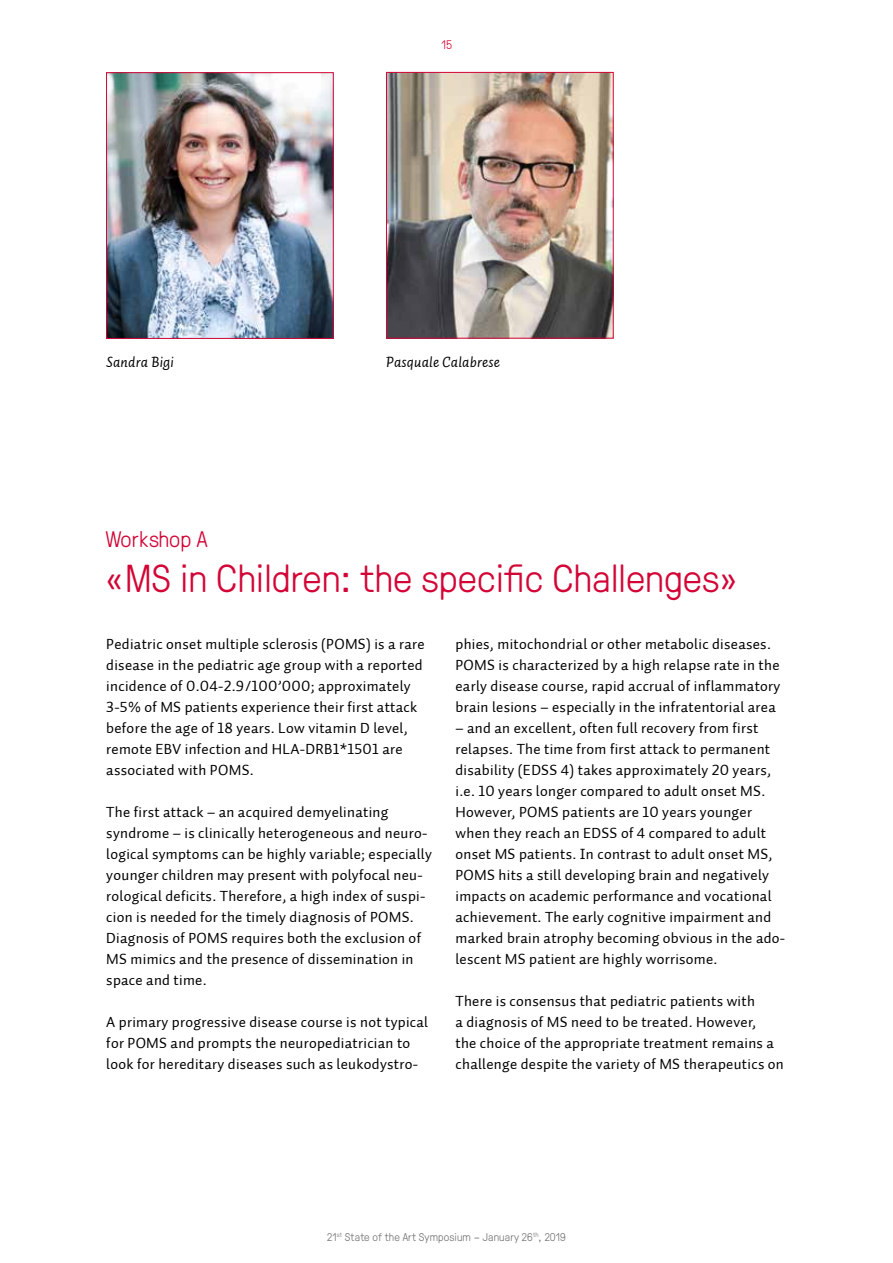
<style>
.page{position:relative;width:893px;height:1263px;background:#fff}
.page>*{position:absolute;margin:0;border:0;box-sizing:border-box;transform-origin:0 0}
.t1{font:300 39px "GT Pressura";color:#d30536}
.t2{font:300 22.5px "GT Pressura";color:#d30536}
.t3{font:15px/21px "Auto 2 Regular LF";letter-spacing:.02em;color:#000}
.t4{font:15px "Auto 2 Italic LF";letter-spacing:.01em;color:#000}
.t5{font:300 12.3px "GT Pressura";color:#d30536}
.t6{font:300 11.25px "GT Pressura";letter-spacing:.01em;color:#747373}
</style>
<div class="page">
<img style="left:108px;top:74px;width:224px;height:263px">
<div style="left:106px;top:72px;width:228px;height:267px;border:1px solid #d30536"></div>
<img style="left:388px;top:74px;width:224px;height:263px">
<div style="left:386px;top:72px;width:228px;height:267px;border:1px solid #d30536"></div>
<p class="t5" style="left:442px;top:36px;width:12px">15</p>
<p class="t4" style="left:106px;top:353px;width:69px">Sandra Bigi</p>
<p class="t4" style="left:386px;top:353px;width:115px">Pasquale Calabrese</p>
<h2 class="t2" style="left:106px;top:523px;width:103px">Workshop A</h2>
<h1 class="t1" style="left:106px;top:550px;width:634px">«MS in Children: the specific Challenges»</h1>
<p class="t3" style="left:106px;top:633px;width:320px">Pediatric onset multiple sclerosis (POMS) is a rare disease in the pediatric age group with a reported incidence of 0.04-2.9/100’000; approximately 3-5% of MS patients experience their first attack before the age of 18 years. Low vitamin D level, remote EBV infection and HLA-DRB1*1501 are associated with POMS.</p>
<p class="t3" style="left:106px;top:801px;width:327px">The first attack – an acquired demyelinating syndrome – is clinically heterogeneous and neuro&shy;logical symptoms can be highly variable; especially younger children may present with polyfocal neu&shy;rological deficits. Therefore, a high index of suspi&shy;cion is needed for the timely diagnosis of POMS.<br>Diagnosis of POMS requires both the exclusion of MS mimics and the presence of dissemination in space and time.</p>
<p class="t3" style="left:106px;top:1011px;width:323px">A primary progressive disease course is not typical for POMS and prompts the neuropediatrician to look for hereditary diseases such as leukodystro-</p>
<p class="t3" style="left:455px;top:633px;width:326px">phies, mitochondrial or other metabolic diseases.<br>POMS is characterized by a high relapse rate in the early disease course, rapid accrual of inflammatory brain lesions – especially in the infratentorial area</p>
<p class="t3" style="left:455px;top:717px;width:331px">– and an excellent, often full recovery from first relapses. The time from first attack to permanent disability (EDSS 4) takes approximately 20 years, i.e. 10 years longer compared to adult onset MS.<br>However, POMS patients are 10 years younger when they reach an EDSS of 4 compared to adult onset MS patients. In contrast to adult onset MS, POMS hits a still developing brain and negatively impacts on academic performance and vocational achievement. The early cognitive impairment and marked brain atrophy becoming obvious in the ado&shy;lescent MS patient are highly worrisome.</p>
<p class="t3" style="left:455px;top:990px;width:330px">There is consensus that pediatric patients with<br>a diagnosis of MS need to be treated. However,<br>the choice of the appropriate treatment remains a challenge despite the variety of MS therapeutics on</p>
<p class="t6" style="left:327px;top:1228px;width:240px">21<sup>st</sup> State of the Art Symposium – January 26<sup>th</sup>, 2019</p>
</div>
